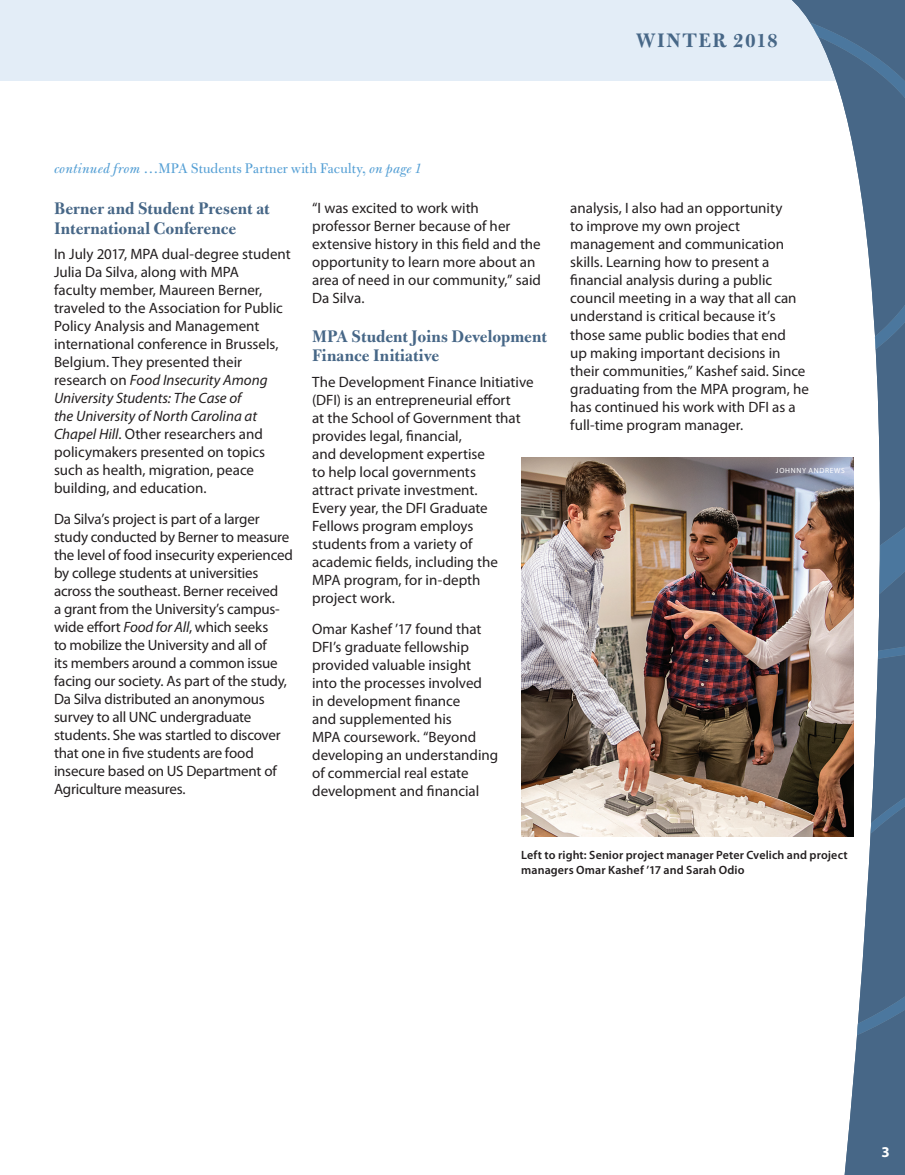
<style>
.page{position:relative;width:905px;height:1175px;background:#fff}
.page>*{position:absolute;margin:0;border:0;box-sizing:border-box;transform-origin:0 0}
.t1{font:700 21px "Bulmer MT Std";letter-spacing:.065em;color:#476787}
.t2{font:700 18px/19.5px "Bulmer MT Std";color:#476787}
.t3{font:15px/18px "Myriad Pro";letter-spacing:-.005em;color:#231f20}
.t4{font:15px "Bulmer MT Std";letter-spacing:.005em;color:#56a0d5}
.t5{font:700 15px "Myriad Pro";color:#fff}
.t6{font:600 12px/15px "Myriad Pro";letter-spacing:.01em;color:#231f20}
.t7{font:7.5px "Myriad Pro";letter-spacing:.09em;color:#fff}
.s1{font-style:italic}
</style>
<div class="page">
<div style="left:0;top:0;width:904px;height:81px;background:#e3edf7"></div>
<svg style="left:687px;top:457px;width:217px;height:717px"></svg>
<svg style="left:786px;top:0;width:118px;height:1152px"></svg>
<img style="left:521px;top:458px;width:333px;height:378px">
<h1 class="t1" style="left:636px;top:29px;width:143px">WINTER 2018</h1>
<p class="t4" style="left:54px;top:160px;width:369px"><span class="s1">continued from</span> …MPA Students Partner with Faculty, <span class="s1">on page 1</span></p>
<p class="t2" style="left:54px;top:199px;width:217px">Berner and Student Present at<br>International Conference</p>
<p class="t3" style="left:54px;top:244px;width:238px">In July 2017, MPA dual-degree student Julia Da Silva, along with MPA<br>faculty member, Maureen Berner, traveled to the Association for Public Policy Analysis and Management international conference in Brussels, Belgium. They presented their research on <span class="s1">Food Insecurity Among University Students: The Case of<br>the University of North Carolina at Chapel Hill</span>. Other researchers and policymakers presented on topics such as health, migration, peace building, and education.</p>
<p class="t3" style="left:54px;top:509px;width:240px">Da Silva’s project is part of a larger study conducted by Berner to measure the level of food insecurity experienced by college students at universities across the southeast. Berner received<br>a grant from the University’s campus&shy;wide effort <span class="s1">Food for All</span>, which seeks<br>to mobilize the University and all of<br>its members around a common issue facing our society. As part of the study, Da Silva distributed an anonymous survey to all UNC undergraduate students. She was startled to discover that one in five students are food insecure based on US Department of Agriculture measures.</p>
<p class="t3" style="left:312px;top:199px;width:230px">“I was excited to work with professor Berner because of her extensive history in this field and the opportunity to learn more about an area of need in our community,” said<br>Da Silva.</p>
<p class="t2" style="left:312px;top:327px;width:236px">MPA Student Joins Development<br>Finance Initiative</p>
<p class="t3" style="left:312px;top:373px;width:223px">The Development Finance Initiative (DFI) is an entrepreneurial effort<br>at the School of Government that provides legal, financial,<br>and development expertise<br>to help local governments<br>attract private investment.<br>Every year, the DFI Graduate<br>Fellows program employs<br>students from a variety of academic fields, including the<br>MPA program, for in-depth<br>project work.</p>
<p class="t3" style="left:312px;top:620px;width:187px">Omar Kashef ’17 found that<br>DFI’s graduate fellowship provided valuable insight into the processes involved<br>in development finance<br>and supplemented his<br>MPA coursework. “Beyond developing an understanding of commercial real estate development and financial</p>
<p class="t3" style="left:570px;top:199px;width:240px">analysis, I also had an opportunity<br>to improve my own project management and communication skills. Learning how to present a financial analysis during a public council meeting in a way that all can understand is critical because it’s those same public bodies that end<br>up making important decisions in their communities,” Kashef said. Since graduating from the MPA program, he has continued his work with DFI as a full-time program manager.</p>
<p class="t7" style="left:775px;top:466px;width:70px">JOHNNY ANDREWS</p>
<p class="t6" style="left:521px;top:847px;width:328px">Left to right: Senior project manager Peter Cvelich and project managers Omar Kashef ’17 and Sarah Odio</p>
<p class="t5" style="left:881px;top:1141px;width:10px">3</p>
</div>
